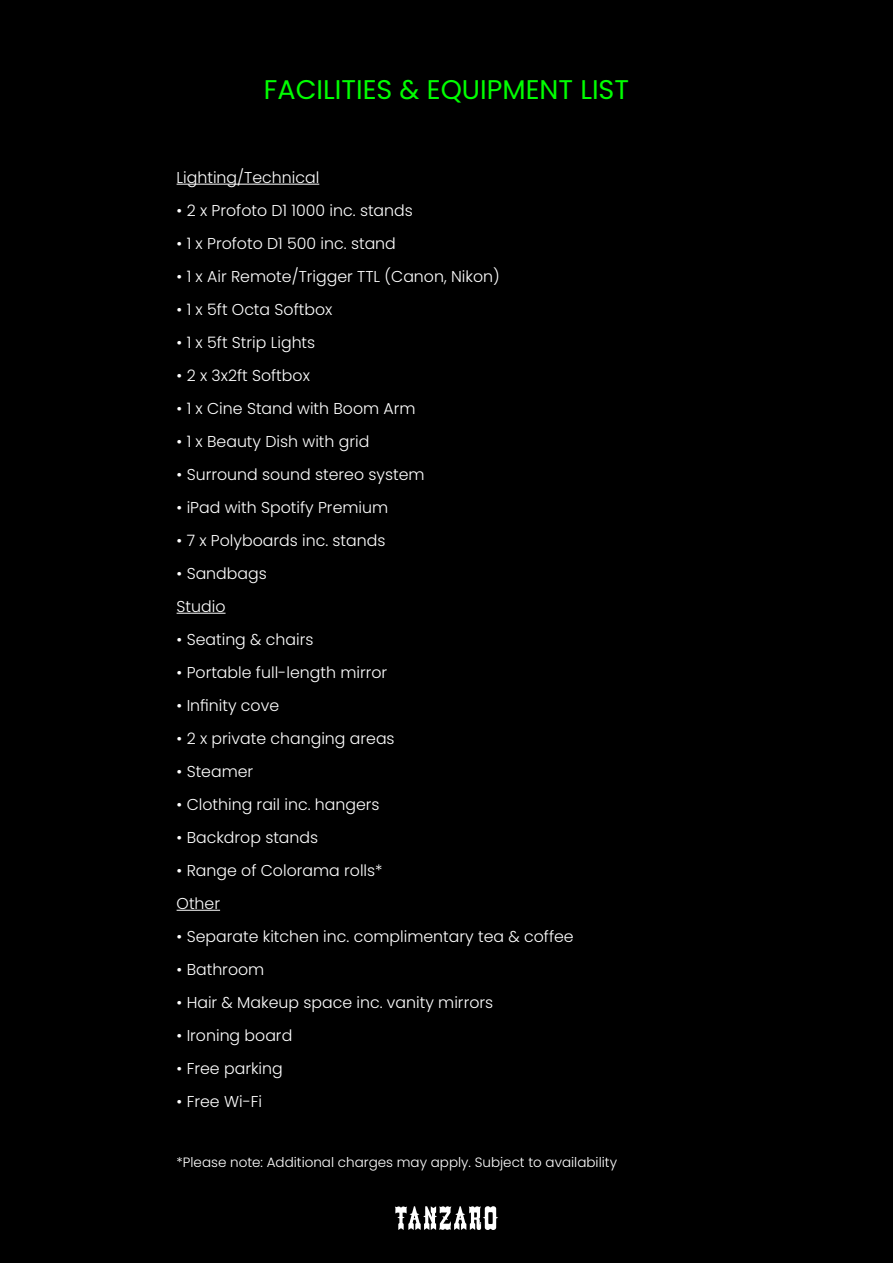
<style>
.page{position:relative;width:893px;height:1263px;background:#000}
.page>*{position:absolute;margin:0;border:0;box-sizing:border-box;transform-origin:0 0}
.t1{font:27px "Poppins";color:#0f0}
.t2{font:300 15.75px/33px "Poppins";color:#fff}
.t3{font:300 13.5px "Poppins";color:#fff}
</style>
<div class="page">
<svg style="left:395px;top:1206px;width:103px;height:24px"></svg>
<hr style="left:177px;top:184px;width:142px;height:1px;background:#fff">
<hr style="left:177px;top:613px;width:49px;height:1px;background:#fff">
<hr style="left:177px;top:910px;width:43px;height:1px;background:#fff">
<h1 class="t1" style="left:264px;top:74px;width:367px">FACILITIES &amp; EQUIPMENT LIST</h1>
<p class="t2" style="left:177px;top:161px;width:144px">Lighting/Technical</p>
<p class="t2" style="left:177px;top:194px;width:238px">• 2 x Profoto D1 1000 inc. stands</p>
<p class="t2" style="left:177px;top:227px;width:221px">• 1 x Profoto D1 500 inc. stand</p>
<p class="t2" style="left:177px;top:260px;width:325px">• 1 x Air Remote/Trigger TTL (Canon, Nikon)</p>
<p class="t2" style="left:177px;top:293px;width:157px">• 1 x 5ft Octa Softbox</p>
<p class="t2" style="left:177px;top:326px;width:140px">• 1 x 5ft Strip Lights</p>
<p class="t2" style="left:177px;top:359px;width:135px">• 2 x 3x2ft Softbox</p>
<p class="t2" style="left:177px;top:392px;width:240px">• 1 x Cine Stand with Boom Arm</p>
<p class="t2" style="left:177px;top:425px;width:194px">• 1 x Beauty Dish with grid</p>
<p class="t2" style="left:177px;top:458px;width:249px">• Surround sound stereo system</p>
<p class="t2" style="left:177px;top:491px;width:213px">• iPad with Spotify Premium</p>
<p class="t2" style="left:177px;top:524px;width:210px">• 7 x Polyboards inc. stands</p>
<p class="t2" style="left:177px;top:557px;width:92px">• Sandbags<br>Studio</p>
<p class="t2" style="left:177px;top:623px;width:138px">• Seating &amp; chairs</p>
<p class="t2" style="left:177px;top:656px;width:212px">• Portable full-length mirror</p>
<p class="t2" style="left:177px;top:689px;width:104px">• Infinity cove</p>
<p class="t2" style="left:177px;top:722px;width:220px">• 2 x private changing areas</p>
<p class="t2" style="left:177px;top:755px;width:78px">• Steamer</p>
<p class="t2" style="left:177px;top:788px;width:205px">• Clothing rail inc. hangers</p>
<p class="t2" style="left:177px;top:821px;width:143px">• Backdrop stands</p>
<p class="t2" style="left:177px;top:854px;width:208px">• Range of Colorama rolls*<br>Other</p>
<p class="t2" style="left:177px;top:920px;width:399px">• Separate kitchen inc. complimentary tea &amp; coffee</p>
<p class="t2" style="left:177px;top:953px;width:89px">• Bathroom</p>
<p class="t2" style="left:177px;top:986px;width:318px">• Hair &amp; Makeup space inc. vanity mirrors</p>
<p class="t2" style="left:177px;top:1019px;width:117px">• Ironing board</p>
<p class="t2" style="left:177px;top:1052px;width:108px">• Free parking</p>
<p class="t2" style="left:177px;top:1085px;width:87px">• Free Wi-Fi</p>
<p class="t3" style="left:177px;top:1154px;width:442px">*Please note: Additional charges may apply. Subject to availability</p>
</div>
